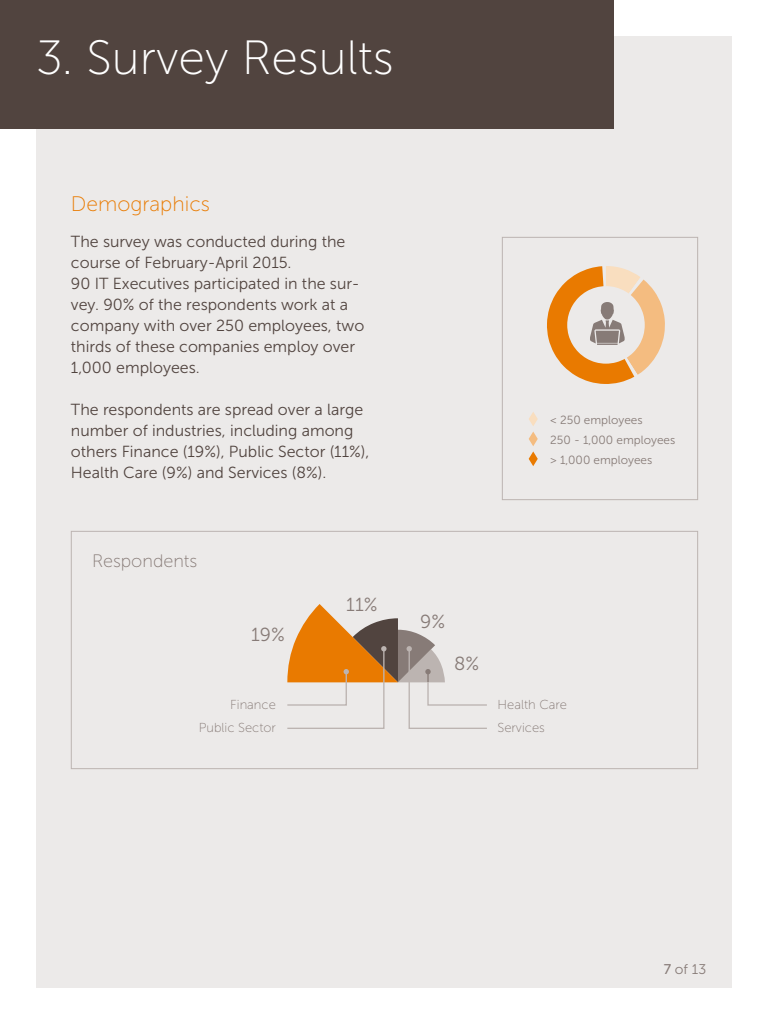
<style>
.page{position:relative;width:768px;height:1024px;background:#fff}
.page>*{position:absolute;margin:0;border:0;box-sizing:border-box;transform-origin:0 0}
.t1{font:165.3px "Chartwell Pies";color:#e97a00}
.t2{font:48px "Museo Sans 100";color:#fff}
.t3{font:21px "Museo Sans 100";color:#e97a00}
.t4{font:18.8px "Museo Sans 300";color:#877b77}
.t5{font:18px "Museo Sans 100";color:#877b77}
.t6{font:16px/21px "Museo Sans 300";color:#51443f}
.t7{font:14px "Museo Sans 300";color:#877b77}
.t8{font:13px "Museo Sans 100";color:#877b77}
.t9{font:11.8px/19.9px "Museo Sans 300";color:#877b77}
.s1{color:#f9debf}
.s2{color:#f4bc80}
.s3{color:#eceae9}
.s4{font-family:"Museo Sans 500"}
</style>
<div class="page">
<div style="left:36px;top:36px;width:696px;height:952px;background:#eceae9"></div>
<div style="left:71px;top:531px;width:627px;height:238px;border:1px solid #bcb4b1"></div>
<div style="left:502px;top:237px;width:196px;height:263px;border:1px solid #bcb4b1"></div>
<div style="left:0;top:0;width:614px;height:129px;background:#51443f"></div>
<svg style="left:287px;top:604px;width:200px;height:125px"></svg>
<svg style="left:529px;top:412px;width:9px;height:14px"></svg>
<svg style="left:529px;top:432px;width:9px;height:34px"></svg>
<svg style="left:590px;top:302px;width:35px;height:43px"></svg>
<h2 class="t2" style="left:36px;top:32px;width:359px">3. Survey Results</h2>
<h3 class="t3" style="left:71px;top:193px;width:141px">Demographics</h3>
<p class="t6" style="left:71px;top:231px;width:295px">The survey was conducted during the course of February-April 2015.<br>90 IT Executives participated in the sur&shy;vey. 90% of the respondents work at a company with over 250 employees, two thirds of these companies employ over 1,000 employees.</p>
<p class="t6" style="left:71px;top:399px;width:300px">The respondents are spread over a large number of industries, including among others Finance (19%), Public Sector (11%), Health Care (9%) and Services (8%).</p>
<p class="t5" style="left:92px;top:551px;width:107px">Respondents</p>
<p class="t4" style="left:251px;top:625px;width:35px">19%</p>
<p class="t4" style="left:346px;top:595px;width:33px">11%</p>
<p class="t4" style="left:420px;top:612px;width:26px">9%</p>
<p class="t4" style="left:454px;top:654px;width:27px">8%</p>
<h1 class="t1" style="left:539px;top:223px;width:262px"><span class="s1">10</span><span class="s2">30</span><span class="s3">1</span>+57<span class="s3">H</span></h1>
<p class="t9" style="left:550px;top:410px;width:127px">&lt; 250 employees<br>250 - 1,000 employees &gt; 1,000 employees</p>
<p class="t8" style="left:230px;top:698px;width:47px">Finance</p>
<p class="t8" style="left:498px;top:698px;width:71px">Health Care</p>
<p class="t8" style="left:199px;top:720px;width:79px">Public Sector</p>
<p class="t8" style="left:498px;top:720px;width:49px">Services</p>
<p class="t7" style="left:664px;top:961px;width:44px"><span class="s4">7</span> of 13</p>
</div>
